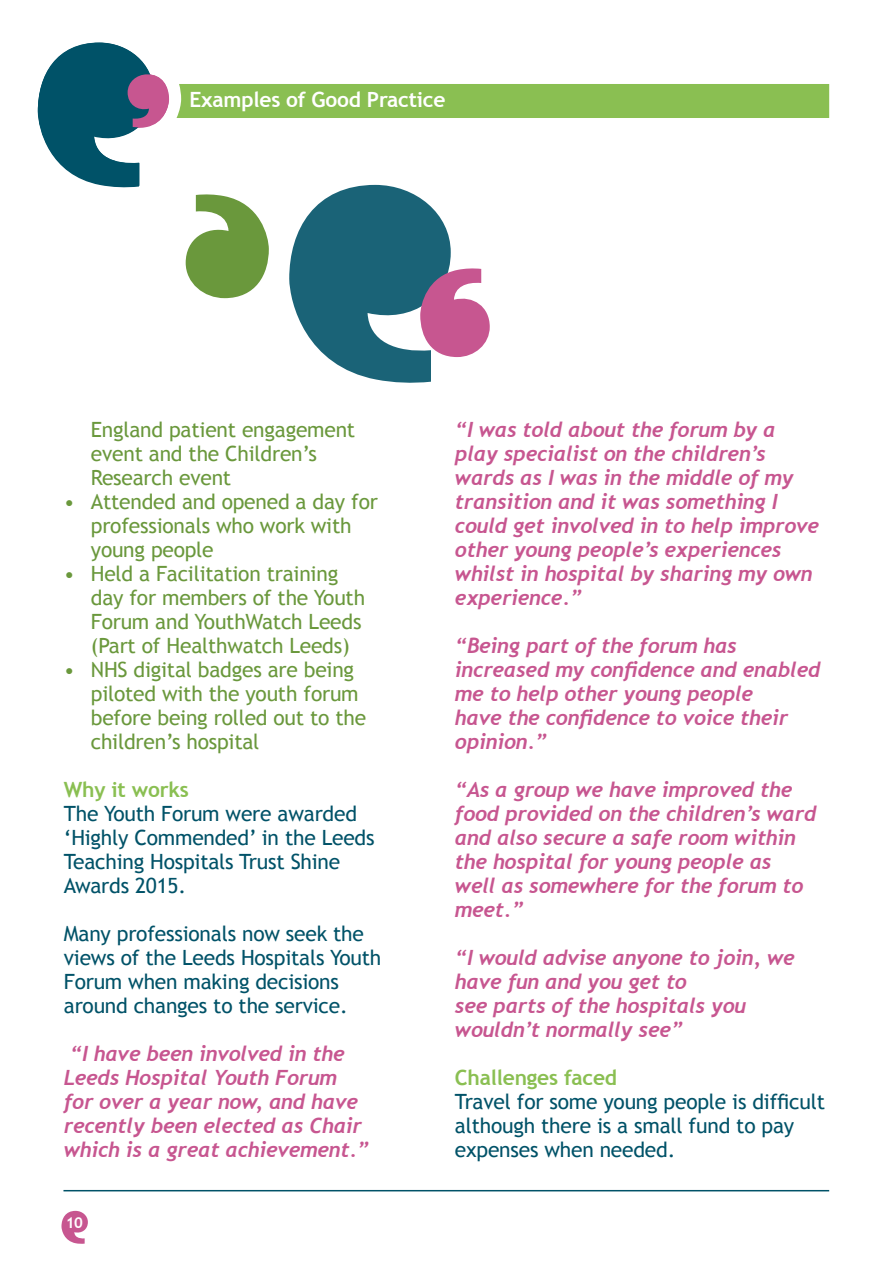
<style>
.page{position:relative;width:893px;height:1263px;background:#fff}
.page>*{position:absolute;margin:0;border:0;box-sizing:border-box;transform-origin:0 0}
.t1{font:italic 700 21px/24px "Trebuchet";letter-spacing:-.01em;color:#c75690}
.t2{font:21px/24px "Trebuchet MS";letter-spacing:-.01em;color:#6a983c}
.t3{font:21px/24px "Trebuchet MS";letter-spacing:-.01em;color:#005268}
.t4{font:700 21px "Trebuchet MS";letter-spacing:-.01em;color:#8abf52}
.t5{font:700 21px "Trebuchet MS";letter-spacing:-.01em;color:#fff}
.t6{font:700 15px "Trebuchet MS";color:#fff}
</style>
<div class="page">
<div style="left:177px;top:84px;width:652px;height:34px;background:#8abf52"></div>
<svg style="left:61px;top:1211px;width:27px;height:33px"></svg>
<hr style="left:63px;top:1190px;width:766px;height:1px;background:#005268">
<svg style="left:38px;top:43px;width:131px;height:145px"></svg>
<svg style="left:186px;top:194px;width:83px;height:104px"></svg>
<svg style="left:289px;top:185px;width:201px;height:198px"></svg>
<p class="t5" style="left:190px;top:87px;width:257px">Examples of Good Practice</p>
<p class="t2" style="left:91px;top:418px;width:266px">England patient engagement event and the Children’s<br>Research event</p>
<p class="t2" style="left:91px;top:490px;width:289px;text-indent:-27px">• Attended and opened a day for professionals who work with young people</p>
<p class="t2" style="left:91px;top:562px;width:276px;text-indent:-27px">• Held a Facilitation training day for members of the Youth<br>Forum and YouthWatch Leeds (Part of Healthwatch Leeds)</p>
<p class="t2" style="left:91px;top:658px;width:277px;text-indent:-27px">• NHS digital badges are being piloted with the youth forum before being rolled out to the children’s hospital</p>
<p class="t4" style="left:64px;top:777px;width:127px">Why it works</p>
<p class="t3" style="left:64px;top:802px;width:312px">The Youth Forum were awarded ‘Highly Commended’ in the Leeds<br>Teaching Hospitals Trust Shine<br>Awards 2015.</p>
<p class="t3" style="left:64px;top:922px;width:319px">Many professionals now seek the views of the Leeds Hospitals Youth<br>Forum when making decisions around changes to the service.</p>
<p class="t1" style="left:64px;top:1042px;width:307px">“I have been involved in the<br>Leeds Hospital Youth Forum for over a year now, and have recently been elected as Chair which is a great achievement.”</p>
<p class="t6" style="left:66px;top:1213px;width:18px">10</p>
<p class="t1" style="left:455px;top:418px;width:366px">“I was told about the forum by a play specialist on the children’s wards as I was in the middle of my transition and it was something I could get involved in to help improve other young people’s experiences whilst in hospital by sharing my own experience.”</p>
<p class="t1" style="left:455px;top:634px;width:367px">“Being part of the forum has increased my confidence and enabled me to help other young people<br>have the confidence to voice their opinion.”</p>
<p class="t1" style="left:455px;top:778px;width:363px">“As a group we have improved the food provided on the children’s ward and also secure a safe room within the hospital for young people as well as somewhere for the forum to meet.”</p>
<p class="t1" style="left:455px;top:946px;width:341px">“I would advise anyone to join, we have fun and you get to<br>see parts of the hospitals you wouldn’t normally see”</p>
<p class="t4" style="left:455px;top:1065px;width:164px">Challenges faced</p>
<p class="t3" style="left:455px;top:1090px;width:371px">Travel for some young people is difficult although there is a small fund to pay expenses when needed.</p>
</div>
